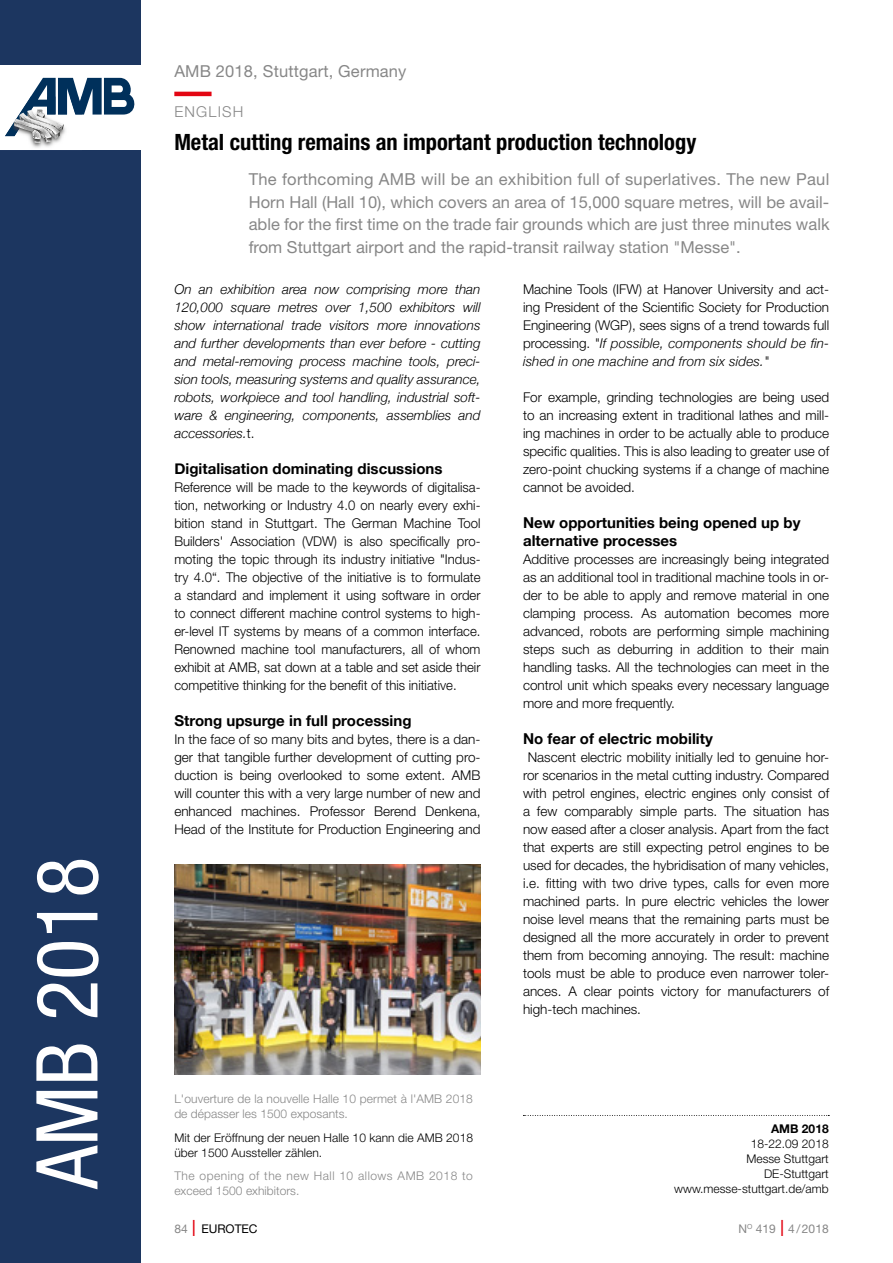
<style>
.page{position:relative;width:893px;height:1263px;background:#fff}
.page>*{position:absolute;margin:0;border:0;box-sizing:border-box;transform-origin:0 0}
.t1{font:condensed 85.5px "Helvetica Neue";color:#fff}
.t2{font:700 condensed 22.5px "Helvetica Neue";color:#000}
.t3{font:16.5px/22.5px "Helvetica Neue";color:#878787;text-align:justify}
.t4{font:700 15px/18px "Helvetica Neue";color:#000}
.t5{font:300 15px "Helvetica Neue";letter-spacing:.08em;color:#878787}
.t6{font:300 13.5px/18px "Helvetica Neue";color:#000;text-align:justify}
.t7{font:italic 300 13.5px/18px "Helvetica Neue";color:#000;text-align:justify}
.t8{font:300 12px/15px "Helvetica Neue";letter-spacing:.005em;color:#000;text-align:right}
.t9{font:300 12px/15px "Helvetica Neue";letter-spacing:.01em;color:#878787}
.t10{font:300 12px/15px "Helvetica Neue";letter-spacing:.04em;color:#878787}
.t11{font:12px "Helvetica Neue";color:#878787}
.t12{font:12px "Helvetica Neue";color:#000}
.t13{font:700 12px "Helvetica Neue";color:#000}
.s1{font-style:normal}
.s2{font-style:italic}
.s3{color:#878787}
.s4{font-weight:300;font-stretch:condensed;font-size:22.5px;color:#e30613}
</style>
<div class="page">
<hr style="left:174px;top:92px;width:38px;height:4px;background:#e30613">
<div style="left:0;top:0;width:140px;height:1263px;background:#1c3660"></div>
<div style="left:0;top:66px;width:149px;height:84px;background:#fff"></div>
<img style="left:31px;top:143px;width:23px;height:5px">
<svg style="left:5px;top:78px;width:129px;height:65px"></svg>
<svg style="left:523px;top:1115px;width:306px;height:1px"></svg>
<img style="left:174px;top:864px;width:306px;height:211px">
<h1 class="t1" style="left:18px;top:1189px;width:333px;rotate:-90deg">AMB 2018</h1>
<p class="t3" style="left:174px;top:59px;width:234px">AMB 2018, Stuttgart, Germany</p>
<p class="t5" style="left:174px;top:103px;width:71px">ENGLISH</p>
<h2 class="t2" style="left:174px;top:129px;width:524px">Metal cutting remains an important production technology</h2>
<p class="t3" style="left:249px;top:168px;width:582px">The forthcoming AMB will be an exhibition full of superlatives. The new Paul Horn Hall (Hall 10), which covers an area of 15,000 square metres, will be avail&shy;able for the first time on the trade fair grounds which are just three minutes walk from Stuttgart airport and the rapid-transit railway station "Messe".</p>
<p class="t7" style="left:174px;top:279px;width:308px">On an exhibition area now comprising more than 120,000 square metres over 1,500 exhibitors will show international trade visitors more innovations and further developments than ever before - cutting and metal-removing process machine tools, preci&shy;sion tools, measuring systems and quality assurance, robots, workpiece and tool handling, industrial soft&shy;ware &amp; engineering, components, assemblies and accessories.<span class="s1">t.</span></p>
<p class="t4" style="left:174px;top:460px;width:270px">Digitalisation dominating discussions</p>
<p class="t6" style="left:174px;top:478px;width:308px">Reference will be made to the keywords of digitalisa&shy;tion, networking or Industry 4.0 on nearly every exhi&shy;bition stand in Stuttgart. The German Machine Tool Builders' Association (VDW) is also specifically pro&shy;moting the topic through its industry initiative "Indus&shy;try 4.0“. The objective of the initiative is to formulate a standard and implement it using software in order to connect different machine control systems to high&shy;er-level IT systems by means of a common interface.<br>Renowned machine tool manufacturers, all of whom exhibit at AMB, sat down at a table and set aside their competitive thinking for the benefit of this initiative.</p>
<p class="t4" style="left:174px;top:712px;width:239px">Strong upsurge in full processing</p>
<p class="t6" style="left:174px;top:730px;width:308px">In the face of so many bits and bytes, there is a dan&shy;ger that tangible further development of cutting pro&shy;duction is being overlooked to some extent. AMB will counter this with a very large number of new and enhanced machines. Professor Berend Denkena, Head of the Institute for Production Engineering and</p>
<p class="t9" style="left:174px;top:1091px;width:300px">L'ouverture de la nouvelle Halle 10 permet à l'AMB 2018 de dépasser les 1500 exposants.</p>
<p class="t8" style="left:174px;top:1129px;width:300px;text-align:left">Mit der Eröffnung der neuen Halle 10 kann die AMB 2018 über 1500 Aussteller zählen.</p>
<p class="t10" style="left:174px;top:1168px;width:300px">The opening of the new Hall 10 allows AMB 2018 to exceed 1500 exhibitors.</p>
<p class="t6" style="left:523px;top:280px;width:308px">Machine Tools (IFW) at Hanover University and act&shy;ing President of the Scientific Society for Production Engineering (WGP), sees signs of a trend towards full processing. <span class="s2">"If possible, components should be fin&shy;ished in one machine and from six sides."</span></p>
<p class="t6" style="left:523px;top:388px;width:308px">For example, grinding technologies are being used to an increasing extent in traditional lathes and mill&shy;ing machines in order to be actually able to produce specific qualities. This is also leading to greater use of zero-point chucking systems if a change of machine cannot be avoided.</p>
<p class="t4" style="left:523px;top:514px;width:279px">New opportunities being opened up by alternative processes</p>
<p class="t6" style="left:523px;top:550px;width:308px">Additive processes are increasingly being integrated as an additional tool in traditional machine tools in or&shy;der to be able to apply and remove material in one clamping process. As automation becomes more advanced, robots are performing simple machining steps such as deburring in addition to their main handling tasks. All the technologies can meet in the control unit which speaks every necessary language more and more frequently.</p>
<p class="t4" style="left:523px;top:730px;width:191px">No fear of electric mobility</p>
<p class="t6" style="left:523px;top:748px;width:308px;text-indent:5px">Nascent electric mobility initially led to genuine hor&shy;ror scenarios in the metal cutting industry. Compared with petrol engines, electric engines only consist of a few comparably simple parts. The situation has now eased after a closer analysis. Apart from the fact that experts are still expecting petrol engines to be used for decades, the hybridisation of many vehicles, i.e. fitting with two drive types, calls for even more machined parts. In pure electric vehicles the lower noise level means that the remaining parts must be designed all the more accurately in order to prevent them from becoming annoying. The result: machine tools must be able to produce even narrower toler&shy;ances. A clear points victory for manufacturers of high-tech machines.</p>
<p class="t13" style="left:771px;top:1119px;width:59px">AMB 2018</p>
<p class="t8" style="left:674px;top:1136px;width:156px">18-22.09 2018<br>Messe Stuttgart<br>DE-Stuttgart www.messe-stuttgart.de/amb</p>
<p class="t12" style="left:174px;top:1221px;width:85px"><span class="s3">84</span> <span class="s4">I</span> EUROTEC</p>
<p class="t11" style="left:738px;top:1221px;width:92px">N<sup>O</sup> 419 <span class="s4">I</span> 4/2018</p>
</div>
